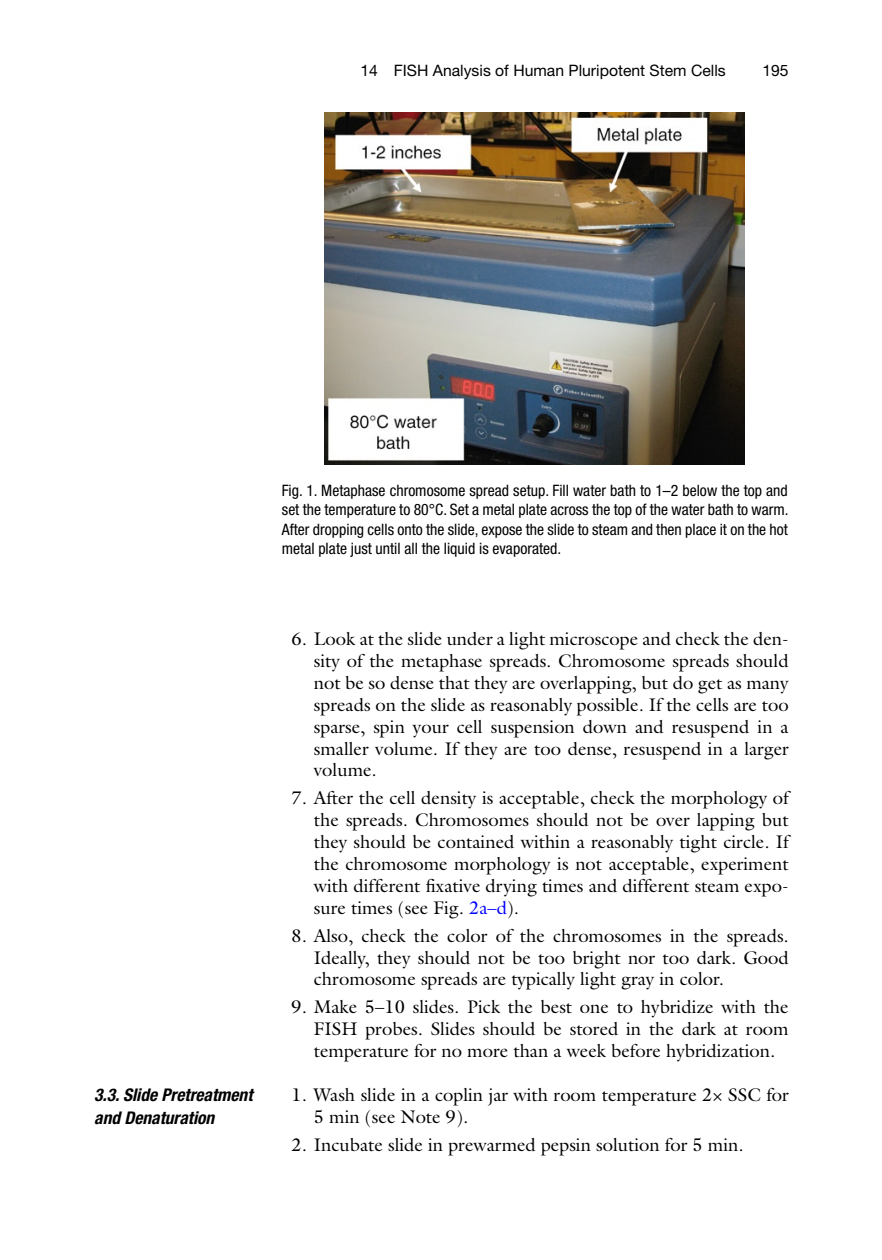
<style>
.page{position:relative;width:882px;height:1260px;background:#fff}
.page>*{position:absolute;margin:0;border:0;box-sizing:border-box;transform-origin:0 0}
.t1{font:18.38px/21.9px "Galliard";color:#000;text-align:justify}
.t2{font:italic 700 condensed 17.5px/22.8px "Helvetica Neue";color:#000}
.t3{font:condensed 15.75px/19.2px "Helvetica Neue";color:#000;text-align:justify}
.t4{font:15.75px "Helvetica Neue";color:#000}
.s1{color:#0000fa}
</style>
<div class="page">
<img style="left:325px;top:113px;width:420px;height:352px">
<p class="t4" style="left:361px;top:61px;width:367px">14 FISH Analysis of Human Pluripotent Stem Cells</p>
<p class="t4" style="left:762px;top:61px;width:28px">195</p>
<p class="t3" style="left:282px;top:481px;width:508px">Fig. 1. Metaphase chromosome spread setup. Fill water bath to 1–2 below the top and set the temperature to 80°C. Set a metal plate across the top of the water bath to warm.<br>After dropping cells onto the slide, expose the slide to steam and then place it on the hot metal plate just until all the liquid is evaporated.</p>
<p class="t2" style="left:94px;top:1083px;width:160px">3.3. Slide Pretreatment and Denaturation</p>
<p class="t1" style="left:314px;top:628px;width:476px;text-indent:-22px">6. Look at the slide under a light microscope and check the den&shy;sity of the metaphase spreads. Chromosome spreads should not be so dense that they are overlapping, but do get as many spreads on the slide as reasonably possible. If the cells are too sparse, spin your cell suspension down and resuspend in a smaller volume. If they are too dense, resuspend in a larger volume.</p>
<p class="t1" style="left:314px;top:787px;width:476px;text-indent:-22px">7. After the cell density is acceptable, check the morphology of the spreads. Chromosomes should not be over lapping but they should be contained within a reasonably tight circle. If the chromosome morphology is not acceptable, experiment with different fixative drying times and different steam expo&shy;sure times (see Fig. <span class="s1">2a–d</span>).</p>
<p class="t1" style="left:314px;top:924px;width:476px;text-indent:-22px">8. Also, check the color of the chromosomes in the spreads.<br>Ideally, they should not be too bright nor too dark. Good chromosome spreads are typically light gray in color.</p>
<p class="t1" style="left:314px;top:996px;width:476px;text-indent:-22px">9. Make 5–10 slides. Pick the best one to hybridize with the FISH probes. Slides should be stored in the dark at room temperature for no more than a week before hybridization.</p>
<p class="t1" style="left:314px;top:1083px;width:476px;text-indent:-22px">1. Wash slide in a coplin jar with room temperature 2× SSC for<br>5 min (see Note 9).</p>
<p class="t1" style="left:292px;top:1133px;width:453px">2. Incubate slide in prewarmed pepsin solution for 5 min.</p>
</div>
